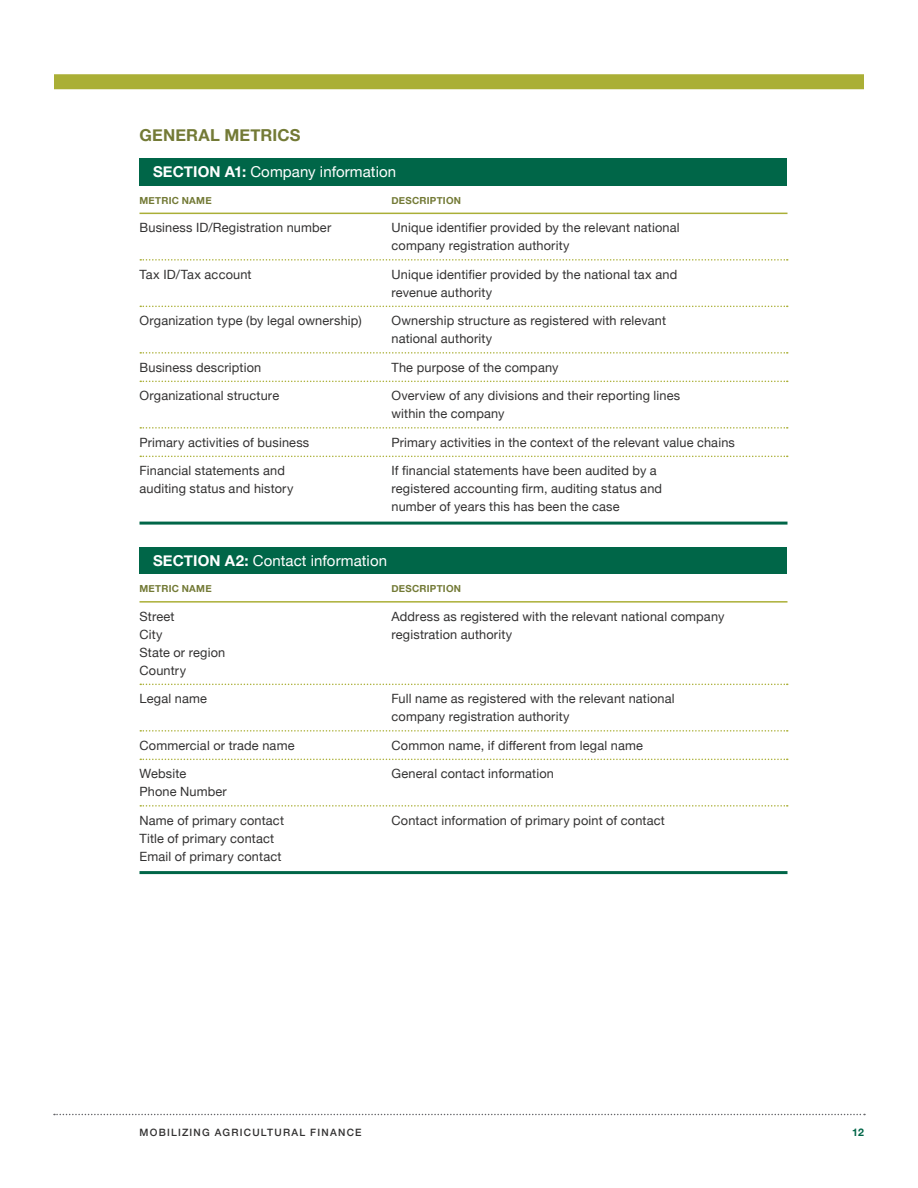
<style>
.page{position:relative;width:918px;height:1188px;background:#fff}
.page>*{position:absolute;margin:0;border:0;box-sizing:border-box;transform-origin:0 0}
.t1{font:700 16.5px "Helvetica Neue";letter-spacing:.01em;color:#737a36}
.t2{font:15px "Helvetica Neue";letter-spacing:.005em;color:#fff}
.t3{font:12.75px/18px "Helvetica Neue";letter-spacing:.015em;color:#333232}
.t4{font:700 10.5px "Helvetica Neue";color:#006648}
.t5{font:500 10.2px "Helvetica Neue";letter-spacing:.12em;color:#333232}
.t6{font:700 9.75px "Helvetica Neue";letter-spacing:.025em;color:#737a36}
.s1{font-weight:700}
</style>
<div class="page">
<svg style="left:54px;top:1114px;width:811px;height:1px"></svg>
<div style="left:54px;top:74px;width:810px;height:15px;background:#aaaf36"></div>
<hr style="left:140px;top:213px;width:648px;height:1px;background:#aaaf36">
<svg style="left:140px;top:259px;width:648px;height:2px"></svg>
<svg style="left:140px;top:306px;width:648px;height:1px"></svg>
<svg style="left:140px;top:352px;width:648px;height:2px"></svg>
<svg style="left:140px;top:381px;width:648px;height:1px"></svg>
<svg style="left:140px;top:427px;width:648px;height:2px"></svg>
<svg style="left:140px;top:456px;width:648px;height:1px"></svg>
<hr style="left:140px;top:522px;width:648px;height:3px;background:#006648">
<hr style="left:140px;top:601px;width:648px;height:2px;background:#aaaf36">
<svg style="left:140px;top:684px;width:648px;height:1px"></svg>
<svg style="left:140px;top:730px;width:648px;height:2px"></svg>
<svg style="left:140px;top:759px;width:648px;height:1px"></svg>
<svg style="left:140px;top:805px;width:648px;height:2px"></svg>
<hr style="left:140px;top:871px;width:648px;height:3px;background:#006648">
<div style="left:140px;top:159px;width:648px;height:27px;background:#006648"></div>
<div style="left:140px;top:547px;width:648px;height:27px;background:#006648"></div>
<p class="t1" style="left:140px;top:122px;width:163px">GENERAL METRICS</p>
<p class="t2" style="left:153px;top:161px;width:245px"><span class="s1">SECTION A1:</span> Company information</p>
<p class="t6" style="left:140px;top:192px;width:74px">METRIC NAME</p>
<p class="t6" style="left:392px;top:192px;width:71px">DESCRIPTION</p>
<p class="t3" style="left:140px;top:219px;width:193px">Business ID/Registration number</p>
<p class="t3" style="left:392px;top:219px;width:290px">Unique identifier provided by the relevant national company registration authority</p>
<p class="t3" style="left:140px;top:266px;width:114px">Tax ID/Tax account</p>
<p class="t3" style="left:392px;top:266px;width:287px">Unique identifier provided by the national tax and revenue authority</p>
<p class="t3" style="left:140px;top:312px;width:224px">Organization type (by legal ownership)</p>
<p class="t3" style="left:392px;top:312px;width:276px">Ownership structure as registered with relevant national authority</p>
<p class="t3" style="left:140px;top:359px;width:123px">Business description</p>
<p class="t3" style="left:392px;top:359px;width:169px">The purpose of the company</p>
<p class="t3" style="left:140px;top:387px;width:141px">Organizational structure</p>
<p class="t3" style="left:392px;top:387px;width:290px">Overview of any divisions and their reporting lines within the company</p>
<p class="t3" style="left:140px;top:434px;width:171px">Primary activities of business</p>
<p class="t3" style="left:392px;top:434px;width:345px">Primary activities in the context of the relevant value chains</p>
<p class="t3" style="left:140px;top:462px;width:147px">Financial statements and</p>
<p class="t3" style="left:392px;top:462px;width:267px">If financial statements have been audited by a</p>
<p class="t3" style="left:140px;top:480px;width:156px">auditing status and history</p>
<p class="t3" style="left:392px;top:480px;width:272px">registered accounting firm, auditing status and number of years this has been the case</p>
<p class="t2" style="left:153px;top:549px;width:236px"><span class="s1">SECTION A2:</span> Contact information</p>
<p class="t6" style="left:140px;top:581px;width:74px">METRIC NAME</p>
<p class="t6" style="left:392px;top:581px;width:71px">DESCRIPTION</p>
<p class="t3" style="left:140px;top:608px;width:37px">Street</p>
<p class="t3" style="left:392px;top:608px;width:334px">Address as registered with the relevant national company</p>
<p class="t3" style="left:140px;top:626px;width:25px">City</p>
<p class="t3" style="left:392px;top:626px;width:122px">registration authority</p>
<p class="t3" style="left:140px;top:644px;width:87px">State or region<br>Country</p>
<p class="t3" style="left:140px;top:690px;width:69px">Legal name</p>
<p class="t3" style="left:392px;top:690px;width:285px">Full name as registered with the relevant national company registration authority</p>
<p class="t3" style="left:140px;top:737px;width:157px">Commercial or trade name</p>
<p class="t3" style="left:392px;top:737px;width:253px">Common name, if different from legal name</p>
<p class="t3" style="left:140px;top:765px;width:48px">Website</p>
<p class="t3" style="left:392px;top:765px;width:164px">General contact information</p>
<p class="t3" style="left:140px;top:783px;width:89px">Phone Number</p>
<p class="t3" style="left:140px;top:812px;width:146px">Name of primary contact</p>
<p class="t3" style="left:392px;top:812px;width:275px">Contact information of primary point of contact</p>
<p class="t3" style="left:140px;top:830px;width:143px">Title of primary contact<br>Email of primary contact</p>
<p class="t5" style="left:140px;top:1124px;width:224px">MOBILIZING AGRICULTURAL FINANCE</p>
<p class="t4" style="left:852px;top:1124px;width:13px">12</p>
</div>
